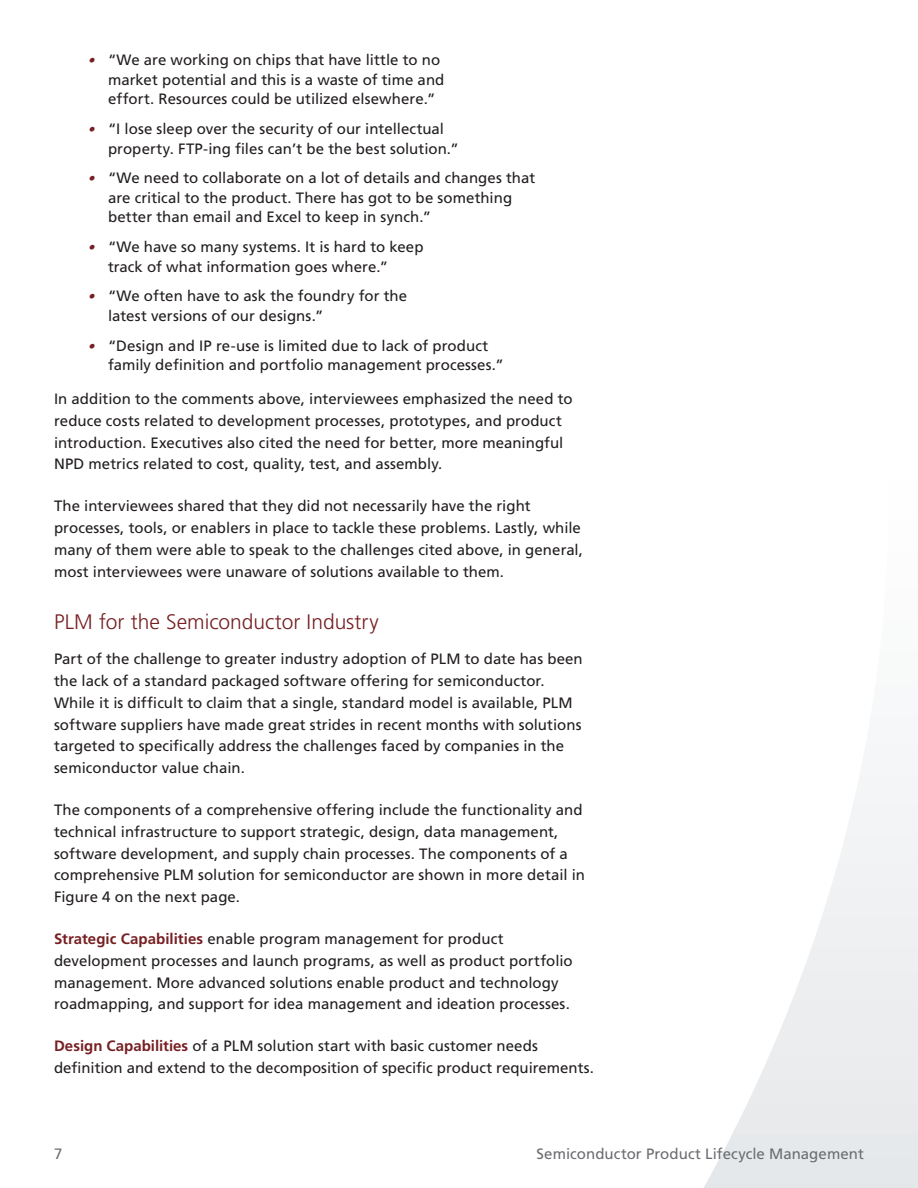
<style>
.page{position:relative;width:918px;height:1188px;background:#fff}
.page>*{position:absolute;margin:0;border:0;box-sizing:border-box;transform-origin:0 0}
.SubHeading{font:300 21px "Frutiger LT Std";color:#762023}
.Body{font:15px/21.8px "Frutiger LT Std";letter-spacing:.005em;color:#231f20}
.Bullets{font:15px/19.5px "Frutiger LT Std";letter-spacing:.005em;color:#231f20}
.t1{font:15px "Frutiger LT Std";letter-spacing:.005em;color:#6c6d70}
.s1{font-family:"Helvetica Neue LT Std";font-weight:100;font-style:italic;font-stretch:expanded;font-size:13.5px;color:#762023}
.s2{font-weight:700;color:#762023}
</style>
<div class="page">
<svg style="left:704px;top:775px;width:214px;height:413px"></svg>
<p class="Bullets" style="left:108px;top:50px;width:338px;text-indent:-20px"><span class="s1">•</span> “We are working on chips that have little to no market potential and this is a waste of time and effort. Resources could be utilized elsewhere.”</p>
<p class="Bullets" style="left:108px;top:119px;width:352px;text-indent:-20px"><span class="s1">•</span> “I lose sleep over the security of our intellectual property. FTP-ing files can’t be the best solution.”</p>
<p class="Bullets" style="left:108px;top:168px;width:429px;text-indent:-20px"><span class="s1">•</span> “We need to collaborate on a lot of details and changes that are critical to the product. There has got to be something better than email and Excel to keep in synch.”</p>
<p class="Bullets" style="left:108px;top:237px;width:317px;text-indent:-20px"><span class="s1">•</span> “We have so many systems. It is hard to keep track of what information goes where.”</p>
<p class="Bullets" style="left:108px;top:286px;width:301px;text-indent:-20px"><span class="s1">•</span> “We often have to ask the foundry for the latest versions of our designs.”</p>
<p class="Bullets" style="left:108px;top:336px;width:397px;text-indent:-20px"><span class="s1">•</span> “Design and IP re-use is limited due to lack of product family definition and portfolio management processes.”</p>
<p class="Body" style="left:54px;top:388px;width:520px">In addition to the comments above, interviewees emphasized the need to reduce costs related to development processes, prototypes, and product introduction. Executives also cited the need for better, more meaningful NPD metrics related to cost, quality, test, and assembly.</p>
<p class="Body" style="left:54px;top:495px;width:531px">The interviewees shared that they did not necessarily have the right processes, tools, or enablers in place to tackle these problems. Lastly, while many of them were able to speak to the challenges cited above, in general, most interviewees were unaware of solutions available to them.</p>
<p class="SubHeading" style="left:54px;top:610px;width:326px">PLM for the Semiconductor Industry</p>
<p class="Body" style="left:54px;top:648px;width:530px">Part of the challenge to greater industry adoption of PLM to date has been the lack of a standard packaged software offering for semiconductor.<br>While it is difficult to claim that a single, standard model is available, PLM software suppliers have made great strides in recent months with solutions targeted to specifically address the challenges faced by companies in the semiconductor value chain.</p>
<p class="Body" style="left:54px;top:799px;width:533px">The components of a comprehensive offering include the functionality and technical infrastructure to support strategic, design, data management, software development, and supply chain processes. The components of a comprehensive PLM solution for semiconductor are shown in more detail in Figure 4 on the next page.</p>
<p class="Body" style="left:54px;top:928px;width:520px"><span class="s2">Strategic Capabilities</span> enable program management for product development processes and launch programs, as well as product portfolio management. More advanced solutions enable product and technology roadmapping, and support for idea management and ideation processes.</p>
<p class="Body" style="left:54px;top:1035px;width:541px"><span class="s2">Design Capabilities</span> of a PLM solution start with basic customer needs definition and extend to the decomposition of specific product requirements.</p>
<p class="t1" style="left:54px;top:1145px;width:10px">7</p>
<p class="t1" style="left:537px;top:1145px;width:329px">Semiconductor Product Lifecycle Management</p>
</div>
